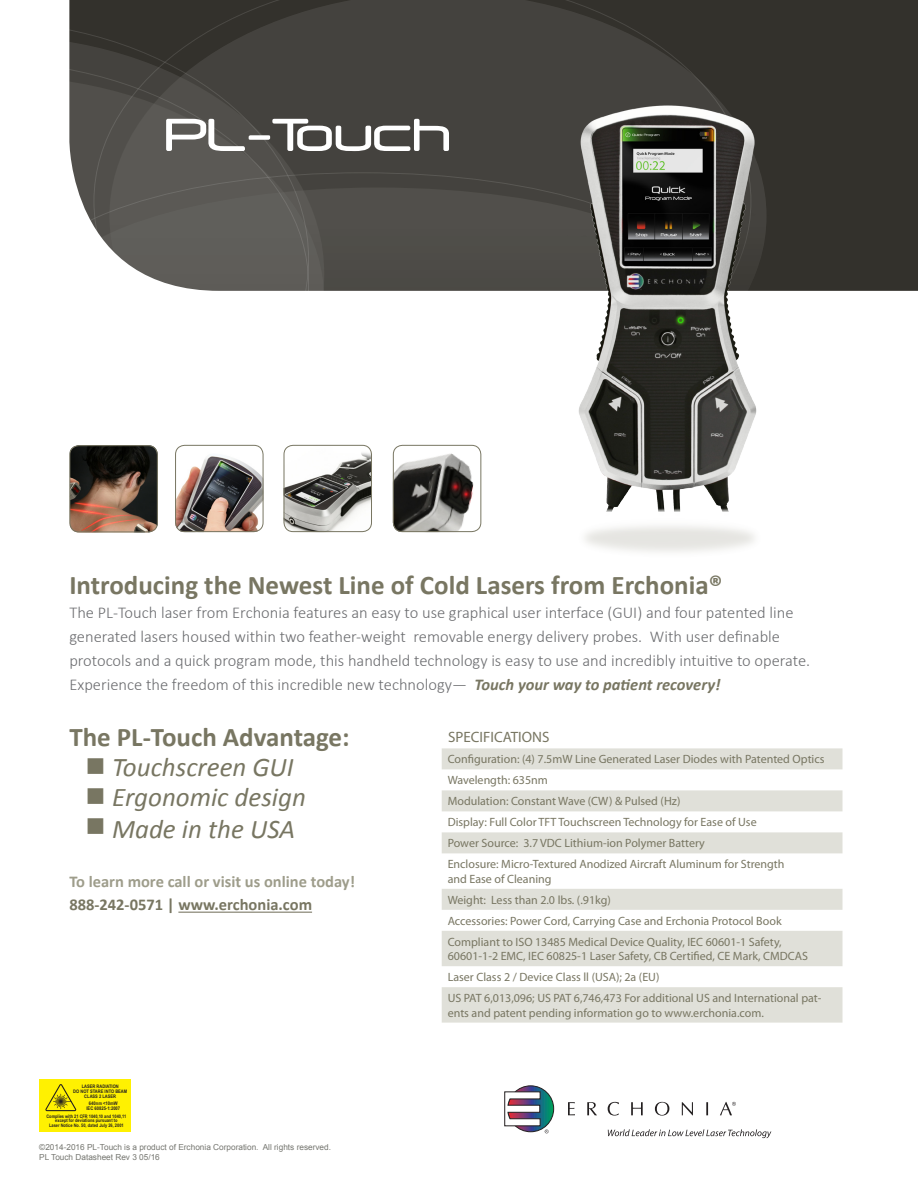
<style>
.page{position:relative;width:918px;height:1188px;background:#fff}
.page>*{position:absolute;margin:0;border:0;box-sizing:border-box;transform-origin:0 0}
.Body_Text{font:54.15px "Neuropol";color:#fff}
.Body_Text-2{font:700 27px "Calibri";color:#787662}
.Body_Text-3{font:italic 27px "Calibri";color:#787662}
.Body_Text-4{font:27px "Wingdings";color:#787662}
.Body_Text-5{font:300 16.5px/24px "Calibri";color:#6c6d70}
.Body_Text-6{font:700 16.5px "Calibri";color:#9e9d8b}
.Body_Text-7{font:700 16.5px "Calibri";color:#787662}
.Body_Text-8{font:15px "Myriad Pro";color:#787662}
.Body_Text-9{font:12px/14.4px "Myriad Pro";color:#787662}
.Body_Text-10{font:8.25px "Arial";color:#757670}
.t1{font:700 4.95px/5.6px "Arial";color:#231f20;text-align:center;scale:.84 1}
.t2{font:700 4.8px/4.7px "Arial Narrow";color:#231f20;text-align:center}
.t3{font:700 4.8px/5.4px "Arial";color:#231f20;text-align:center;scale:.84 1}
.s1{font-weight:700;font-style:italic;color:#787662}
</style>
<div class="page">
<hr style="left:178px;top:912px;width:134px;height:1px;background:#787662">
<div style="left:577px;top:517px;width:186px;height:41px;background:#787662;opacity:.19"></div>
<svg style="left:584px;top:511px;width:171px;height:24px"></svg>
<div style="left:69px;top:0;width:849px;height:291px;background:#33312c"></div>
<svg style="left:69px;top:36px;width:40px;height:40px;background:#42403c"></svg>
<svg style="left:69px;top:76px;width:255px;height:448px"></svg>
<svg style="left:109px;top:0;width:658px;height:440px;fill:#44423e"></svg>
<svg style="left:50px;top:188px;width:657px;height:216px"></svg>
<img style="left:558px;top:93px;width:216px;height:423px">
<svg style="left:508px;top:1086px;width:46px;height:46px"></svg>
<div style="left:507px;top:1085px;width:47px;height:47px;border:1px solid #231f20;border-radius:50%"></div>
<svg style="left:568px;top:1102px;width:7px;height:13px"></svg>
<svg style="left:587px;top:1102px;width:10px;height:13px"></svg>
<svg style="left:608px;top:1102px;width:11px;height:14px"></svg>
<svg style="left:631px;top:1102px;width:12px;height:13px"></svg>
<svg style="left:655px;top:1102px;width:14px;height:14px"></svg>
<svg style="left:682px;top:1102px;width:11px;height:13px"></svg>
<svg style="left:706px;top:1102px;width:2px;height:13px"></svg>
<svg style="left:720px;top:1102px;width:16px;height:13px"></svg>
<svg style="left:504px;top:1091px;width:45px;height:42px"></svg>
<svg style="left:608px;top:1129px;width:163px;height:9px"></svg>
<svg style="left:442px;top:748px;width:401px;height:275px;fill:#e0e0d9"></svg>
<div style="left:39px;top:1079px;width:92px;height:53px;background:#fff101"></div>
<svg style="left:45px;top:1084px;width:31px;height:27px"></svg>
<img style="left:175px;top:445px;width:89px;height:87px">
<div style="left:175px;top:445px;width:89px;height:87px;border:1px solid #787662;border-radius:9px"></div>
<img style="left:284px;top:445px;width:88px;height:87px">
<div style="left:284px;top:445px;width:88px;height:87px;border:1px solid #787662;border-radius:9px"></div>
<img style="left:393px;top:445px;width:88px;height:87px">
<div style="left:393px;top:445px;width:88px;height:87px;border:1px solid #787662;border-radius:9px"></div>
<img style="left:70px;top:445px;width:88px;height:87px">
<div style="left:69px;top:445px;width:89px;height:87px;border:1px solid #787662;border-radius:9px"></div>
<p class="Body_Text" style="left:165px;top:106px;width:287px">PL-Touch</p>
<p class="Body_Text-2" style="left:69px;top:568px;width:655px">Introducing the Newest Line of Cold Lasers from Erchonia®</p>
<p class="Body_Text-5" style="left:69px;top:600px;width:742px">The PL-Touch laser from Erchonia features an easy to use graphical user interface (GUI) and four patented line generated lasers housed within two feather-weight removable energy delivery probes. With user definable protocols and a quick program mode, this handheld technology is easy to use and incredibly intuitive to operate.<br>Experience the freedom of this incredible new technology— <span class="s1">Touch your way to patient recovery!</span></p>
<p class="Body_Text-2" style="left:69px;top:720px;width:282px">The PL-Touch Advantage:</p>
<p class="Body_Text-3" style="left:86px;top:748px;width:210px">■ Touchscreen GUI</p>
<p class="Body_Text-3" style="left:86px;top:778px;width:222px">■ Ergonomic design</p>
<p class="Body_Text-3" style="left:112px;top:810px;width:184px">Made in the USA</p>
<p class="Body_Text-6" style="left:69px;top:871px;width:287px">To learn more call or visit us online today!</p>
<p class="Body_Text-7" style="left:69px;top:894px;width:244px">888-242-0571 | www.erchonia.com</p>
<p class="Body_Text-8" style="left:448px;top:728px;width:103px">SPECIFICATIONS</p>
<p class="Body_Text-9" style="left:448px;top:752px;width:378px">Configuration: (4) 7.5mW Line Generated Laser Diodes with Patented Optics</p>
<p class="Body_Text-9" style="left:448px;top:773px;width:102px">Wavelength: 635nm</p>
<p class="Body_Text-9" style="left:448px;top:794px;width:234px">Modulation: Constant Wave (CW) &amp; Pulsed (Hz)</p>
<p class="Body_Text-9" style="left:448px;top:815px;width:310px">Display: Full Color TFT Touchscreen Technology for Ease of Use</p>
<p class="Body_Text-9" style="left:448px;top:836px;width:259px">Power Source: 3.7 VDC Lithium-ion Polymer Battery</p>
<p class="Body_Text-9" style="left:448px;top:857px;width:338px">Enclosure: Micro-Textured Anodized Aircraft Aluminum for Strength</p>
<p class="Body_Text-9" style="left:448px;top:871px;width:105px">and Ease of Cleaning</p>
<p class="Body_Text-9" style="left:448px;top:892px;width:165px">Weight: Less than 2.0 lbs. (.91kg)</p>
<p class="Body_Text-9" style="left:448px;top:913px;width:335px">Accessories: Power Cord, Carrying Case and Erchonia Protocol Book</p>
<p class="Body_Text-9" style="left:448px;top:934px;width:336px">Compliant to ISO 13485 Medical Device Quality, IEC 60601-1 Safety,</p>
<p class="Body_Text-9" style="left:448px;top:949px;width:362px">60601-1-2 EMC, IEC 60825-1 Laser Safety, CB Certified, CE Mark, CMDCAS</p>
<p class="Body_Text-9" style="left:448px;top:970px;width:213px">Laser Class 2 / Device Class ll (USA); 2a (EU)</p>
<p class="Body_Text-9" style="left:448px;top:991px;width:375px">US PAT 6,013,096; US PAT 6,746,473 For additional US and International pat&shy;ents and patent pending information go to www.erchonia.com.</p>
<p class="Body_Text-4" style="left:86px;top:811px;width:22px">■</p>
<p class="t3" style="left:73px;top:1083px;width:66px">LASER RADIATION<br>DO NOT STARE INTO BEAM<br>CLASS 2 LASER</p>
<p class="t2" style="left:46px;top:1113px;width:81px">Complies with 21 CFR 1040,10 and 1040,11 except for deviations pursuant to<br>Laser Notice No. 50, dated July 26, 2001</p>
<p class="t1" style="left:86px;top:1100px;width:42px">640nm &lt;10mW<br>IEC 60825-1:2007</p>
<p class="Body_Text-10" style="left:39px;top:1142px;width:293px">©2014-2016 PL-Touch is a product of Erchonia Corporation. All rights reserved.</p>
<p class="Body_Text-10" style="left:39px;top:1152px;width:122px">PL Touch Datasheet Rev 3 05/16</p>
</div>
